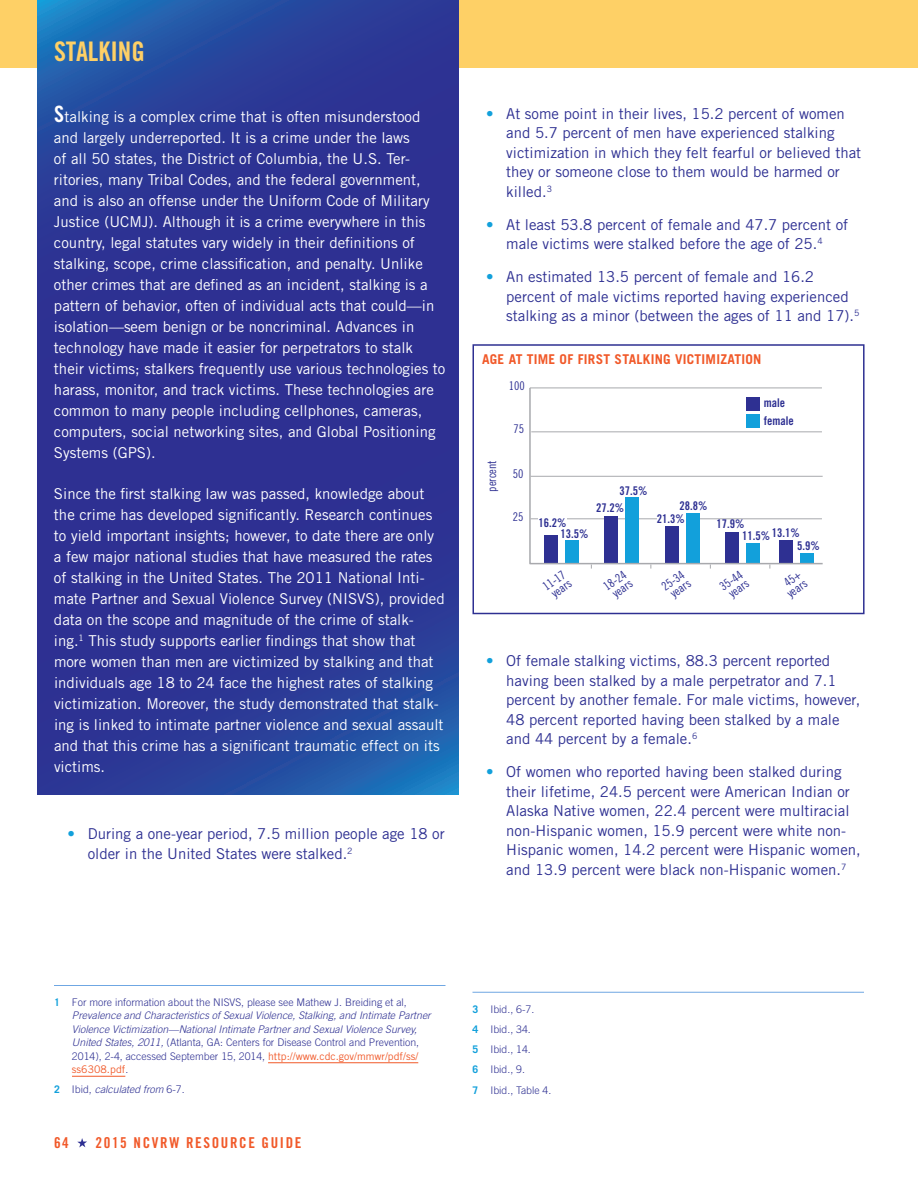
<style>
.page{position:relative;width:918px;height:1188px;background:#fff}
.page>*{position:absolute;margin:0;border:0;box-sizing:border-box;transform-origin:0 0}
.t1{font:27px "Trade Gothic LT Std Bd Cn 20";color:#fed066}
.t2{font:15px/21px "Trade Gothic LT Std";color:#fff}
.t3{font:15px/19.5px "Trade Gothic LT Std";color:#2e3092}
.t4{font:15px "Trade Gothic LT Std Bd Cn 20";letter-spacing:.11em;color:#f15929}
.t5{font:700 13.5px "Trade Gothic LT Std";letter-spacing:.02em;color:#f15929}
.t6{font:12px/10.5px "Trade Gothic LT Std Cn 18";color:#2e3092}
.t7{font:12px/17.9px "Trade Gothic LT Std Bd Cn 20";color:#2e3092}
.t8{font:italic 300 10.5px/13.5px "Trade Gothic LT Std";color:#2e3092}
.t9{font:300 10.5px/20.2px "Trade Gothic LT Std";color:#2e3092}
.s1{font-family:"Trade Gothic LT Std Bd Cn 20";font-size:22.5px}
.s2{color:#12a0db}
.s3{font-weight:700;font-style:normal;color:#12a0db}
.s4{font-style:normal}
.s5{font-weight:400;font-style:normal;color:#f15929}
.s6{font-weight:700;color:#12a0db}
</style>
<div class="page">
<svg style="left:77px;top:1138px;width:10px;height:10px"></svg>
<div style="left:0;top:0;width:918px;height:68px;background:#fed066"></div>
<svg style="left:37px;top:0;width:421px;height:795px;background:#2b3796"></svg>
<hr style="left:54px;top:985px;width:392px;height:1px;background:#6fa7e3">
<hr style="left:268px;top:1062px;width:150px;height:1px;background:#f15929">
<hr style="left:72px;top:1076px;width:53px;height:1px;background:#f15929">
<hr style="left:472px;top:992px;width:392px;height:1px;background:#6fa7e3">
<div style="left:472px;top:344px;width:393px;height:270px;border:2px solid #2e3092"></div>
<svg style="left:529px;top:387px;width:294px;height:178px"></svg>
<p class="t1" style="left:54px;top:35px;width:92px">STALKING</p>
<p class="t2" style="left:54px;top:106px;width:393px"><span class="s1">S</span>talking is a complex crime that is often misunderstood and largely underreported. It is a crime under the laws<br>of all 50 states, the District of Columbia, the U.S. Ter&shy;ritories, many Tribal Codes, and the federal government, and is also an offense under the Uniform Code of Military Justice (UCMJ). Although it is a crime everywhere in this country, legal statutes vary widely in their definitions of stalking, scope, crime classification, and penalty. Unlike other crimes that are defined as an incident, stalking is a pattern of behavior, often of individual acts that could—in isolation—seem benign or be noncriminal. Advances in technology have made it easier for perpetrators to stalk their victims; stalkers frequently use various technologies to harass, monitor, and track victims. These technologies are common to many people including cellphones, cameras, computers, social networking sites, and Global Positioning Systems (GPS).</p>
<p class="t2" style="left:54px;top:483px;width:392px">Since the first stalking law was passed, knowledge about the crime has developed significantly. Research continues to yield important insights; however, to date there are only a few major national studies that have measured the rates of stalking in the United States. The 2011 National Inti&shy;mate Partner and Sexual Violence Survey (NISVS), provided data on the scope and magnitude of the crime of stalk&shy;ing.<sup>1</sup> This study supports earlier findings that show that more women than men are victimized by stalking and that individuals age 18 to 24 face the highest rates of stalking victimization. Moreover, the study demonstrated that stalk&shy;ing is linked to intimate partner violence and sexual assault and that this crime has a significant traumatic effect on its victims.</p>
<p class="t3" style="left:88px;top:824px;width:359px;text-indent:-20px"><span class="s2">•</span> During a one-year period, 7.5 million people age 18 or older in the United States were stalked.<sup>2</sup></p>
<p class="t3" style="left:506px;top:104px;width:356px;text-indent:-20px"><span class="s2">•</span> At some point in their lives, 15.2 percent of women and 5.7 percent of men have experienced stalking victimization in which they felt fearful or believed that they or someone close to them would be harmed or killed.<sup>3</sup></p>
<p class="t3" style="left:486px;top:215px;width:364px;text-align:center"><span class="s2">•</span> At least 53.8 percent of female and 47.7 percent of male victims were stalked before the age of 25.<sup>4</sup></p>
<p class="t3" style="left:506px;top:267px;width:355px;text-indent:-20px"><span class="s2">•</span> An estimated 13.5 percent of female and 16.2 percent of male victims reported having experienced stalking as a minor (between the ages of 11 and 17).<sup>5</sup></p>
<p class="t5" style="left:482px;top:350px;width:281px">AGE AT TIME OF FIRST STALKING VICTIMIZATION</p>
<p class="t6" style="left:509px;top:381px;width:17px">100</p>
<p class="t6" style="left:487px;top:492px;width:33px;rotate:-90deg">percent</p>
<p class="t6" style="left:513px;top:423px;width:12px">75</p>
<p class="t6" style="left:513px;top:468px;width:12px">50</p>
<p class="t6" style="left:513px;top:511px;width:12px">25</p>
<p class="t7" style="left:764px;top:393px;width:23px">male</p>
<p class="t7" style="left:764px;top:412px;width:31px">female</p>
<p class="t7" style="left:539px;top:514px;width:29px">16.2%</p>
<p class="t7" style="left:561px;top:524px;width:29px">13.5%</p>
<p class="t7" style="left:596px;top:481px;width:53px;text-indent:23px">37.5%<br>27.2%</p>
<p class="t7" style="left:657px;top:499px;width:52px;line-height:12.9px;text-indent:23px">28.8%<br>21.3%</p>
<p class="t7" style="left:717px;top:515px;width:29px">17.9%</p>
<p class="t7" style="left:772px;top:524px;width:29px">13.1%</p>
<p class="t7" style="left:742px;top:527px;width:29px">11.5%</p>
<p class="t7" style="left:797px;top:536px;width:24px">5.9%</p>
<p class="t6" style="left:541px;top:584px;width:27px;rotate:-36deg">11-17 years</p>
<p class="t6" style="left:602px;top:584px;width:27px;rotate:-36deg">18-24 years</p>
<p class="t6" style="left:660px;top:584px;width:27px;rotate:-36deg">25-34 years</p>
<p class="t6" style="left:718px;top:584px;width:27px;rotate:-36deg">35-44 years</p>
<p class="t6" style="left:779px;top:582px;width:23px;text-align:center;rotate:-36deg">45+ years</p>
<p class="t3" style="left:506px;top:651px;width:356px;text-indent:-20px"><span class="s2">•</span> Of female stalking victims, 88.3 percent reported having been stalked by a male perpetrator and 7.1 percent by another female. For male victims, however, 48 percent reported having been stalked by a male and 44 percent by a female.<sup>6</sup></p>
<p class="t3" style="left:506px;top:762px;width:356px;text-indent:-20px"><span class="s2">•</span> Of women who reported having been stalked during their lifetime, 24.5 percent were American Indian or Alaska Native women, 22.4 percent were multiracial non-Hispanic women, 15.9 percent were white non-Hispanic women, 14.2 percent were Hispanic women, and 13.9 percent were black non-Hispanic women.<sup>7</sup></p>
<p class="t8" style="left:72px;top:995px;width:360px;text-indent:-18px"><span class="s3">1</span> <span class="s4">For more information about the NISVS, please see Mathew J. Breiding et al, </span>Prevalence and Characteristics of Sexual Violence, Stalking, and Intimate Partner Violence Victimization—National Intimate Partner and Sexual Violence Survey, United States, 2011, <span class="s4">(Atlanta, GA: Centers for Disease Control and Prevention, 2014), 2-4, accessed September 15, 2014,</span> <span class="s5">http://www.cdc.gov/mmwr/pdf/ss/ ss6308.pdf</span><span class="s4">.</span></p>
<p class="t8" style="left:54px;top:1083px;width:132px"><span class="s3">2</span> <span class="s4">Ibid,</span> calculated from <span class="s4">6-7.</span></p>
<p class="t4" style="left:54px;top:1133px;width:16px">64</p>
<p class="t4" style="left:95px;top:1133px;width:208px">2015 NCVRW RESOURCE GUIDE</p>
<p class="t9" style="left:472px;top:999px;width:80px"><span class="s6">3</span> Ibid., 6-7.<br><span class="s6">4</span> Ibid., 34.<br><span class="s6">5</span> Ibid., 14.<br><span class="s6">6</span> Ibid., 9.<br><span class="s6">7</span> Ibid., Table 4.</p>
</div>
